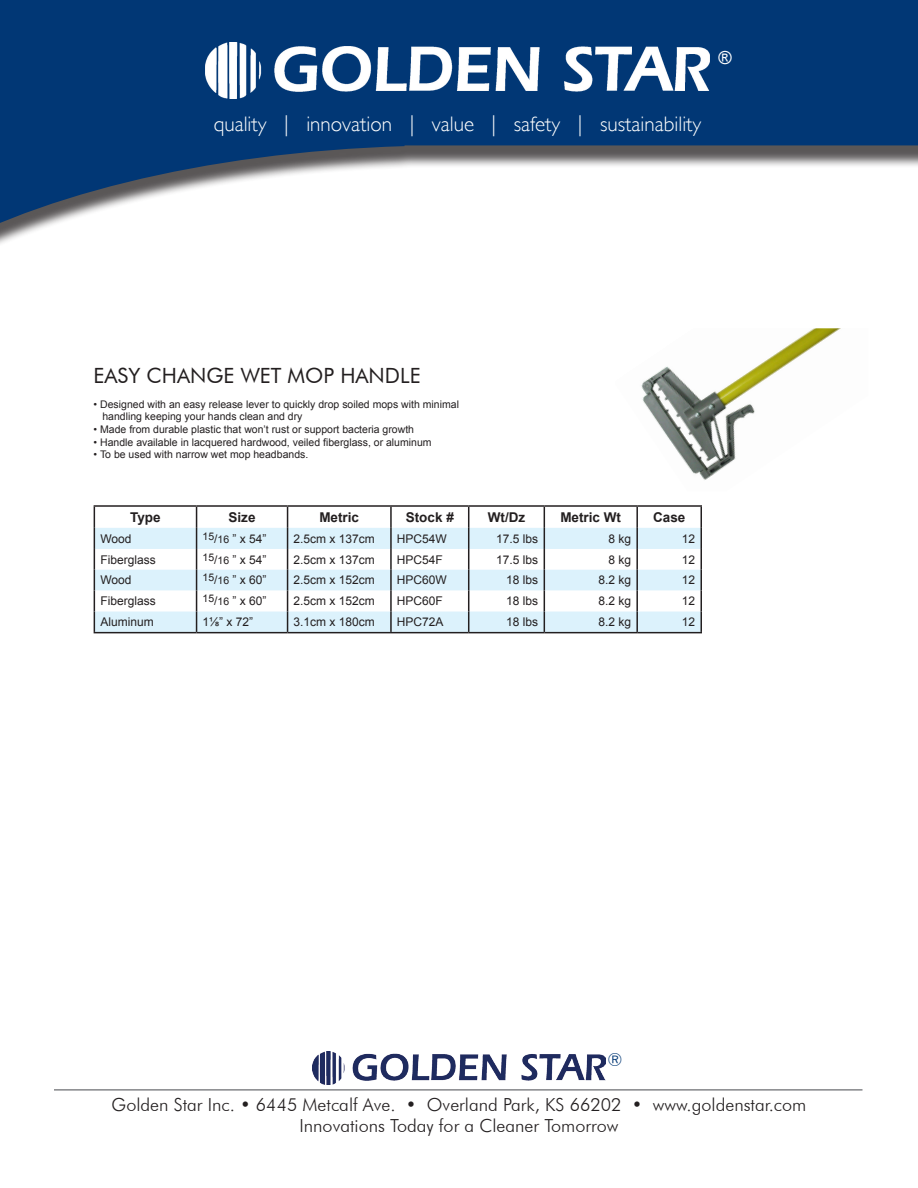
<style>
.page{position:relative;width:918px;height:1188px;background:#fff}
.page>*{position:absolute;margin:0;border:0;box-sizing:border-box;transform-origin:0 0}
.t1{font:300 21px "Gill Sans";color:#fff}
.t2{font:21px "Futura BT";color:#231f20}
.t3{font:300 18px/21.6px "Futura BT";color:#231f20;text-align:center}
.t4{font:18px "Arial";color:#fff}
.t5{font:300 18px "Futura BT";color:#013775}
.t6{font:700 13.5px "Arial";color:#231f20}
.t7{font:12px "Arial";color:#231f20}
.t8{font:10.5px/12.6px "Arial";color:#231f20}
.s1{font-size:10.5px}
</style>
<div class="page">
<svg style="left:0;top:0;width:918px;height:244px;fill:#013775"></svg>
<img style="left:184px;top:42px;width:547px;height:56px">
<hr style="left:54px;top:1089px;width:808px;height:2px;background:#848689">
<img style="left:312px;top:1052px;width:294px;height:32px">
<img style="left:641px;top:328px;width:200px;height:152px">
<hr style="left:94px;top:505px;width:103px;height:2px;background:#231f20">
<hr style="left:197px;top:505px;width:91px;height:2px;background:#231f20">
<hr style="left:544px;top:505px;width:93px;height:2px;background:#231f20">
<hr style="left:94px;top:632px;width:103px;height:1px;background:#231f20">
<hr style="left:197px;top:632px;width:91px;height:1px;background:#231f20">
<hr style="left:544px;top:632px;width:93px;height:1px;background:#231f20">
<hr style="left:288px;top:505px;width:103px;height:2px;background:#231f20">
<hr style="left:391px;top:505px;width:78px;height:2px;background:#231f20">
<hr style="left:469px;top:505px;width:75px;height:2px;background:#231f20">
<hr style="left:637px;top:505px;width:65px;height:2px;background:#231f20">
<hr style="left:700px;top:507px;width:2px;height:21px;background:#231f20">
<hr style="left:700px;top:528px;width:2px;height:21px;background:#231f20">
<hr style="left:700px;top:549px;width:2px;height:21px;background:#231f20">
<hr style="left:700px;top:570px;width:2px;height:20px;background:#231f20">
<hr style="left:700px;top:590px;width:2px;height:22px;background:#231f20">
<svg style="left:94px;top:506px;width:607px;height:126px"></svg>
<hr style="left:636px;top:612px;width:2px;height:20px;background:#231f20">
<hr style="left:700px;top:612px;width:2px;height:20px;background:#231f20">
<hr style="left:288px;top:632px;width:103px;height:1px;background:#231f20">
<hr style="left:391px;top:632px;width:78px;height:1px;background:#231f20">
<hr style="left:469px;top:632px;width:75px;height:1px;background:#231f20">
<hr style="left:637px;top:632px;width:65px;height:1px;background:#231f20">
<h2 class="t4" style="left:719px;top:45px;width:15px">®</h2>
<h1 class="t1" style="left:214px;top:112px;width:489px">quality | innovation | value | safety | sustainability</h1>
<h1 class="t2" style="left:94px;top:362px;width:329px">EASY CHANGE WET MOP HANDLE</h1>
<p class="t8" style="left:102px;top:398px;width:358px;text-indent:-9px">• Designed with an easy release lever to quickly drop soiled mops with minimal handling keeping your hands clean and dry</p>
<p class="t8" style="left:94px;top:423px;width:322px">• Made from durable plastic that won’t rust or support bacteria growth</p>
<p class="t8" style="left:94px;top:436px;width:340px">• Handle available in lacquered hardwood, veiled fiberglass, or aluminum</p>
<p class="t8" style="left:94px;top:448px;width:216px">• To be used with narrow wet mop headbands.</p>
<p class="t6" style="left:130px;top:508px;width:32px">Type</p>
<p class="t6" style="left:229px;top:508px;width:29px">Size</p>
<p class="t6" style="left:319px;top:508px;width:41px">Metric</p>
<p class="t6" style="left:406px;top:508px;width:50px">Stock #</p>
<p class="t6" style="left:488px;top:508px;width:39px">Wt/Dz</p>
<p class="t6" style="left:560px;top:508px;width:62px">Metric Wt</p>
<p class="t6" style="left:653px;top:508px;width:34px">Case</p>
<p class="t7" style="left:100px;top:530px;width:33px">Wood</p>
<p class="t7" style="left:203px;top:530px;width:66px"><sup>15</sup>/<span class="s1">16</span> ” x 54”</p>
<p class="t7" style="left:294px;top:530px;width:83px">2.5cm x 137cm</p>
<p class="t7" style="left:397px;top:530px;width:52px">HPC54W</p>
<p class="t7" style="left:496px;top:530px;width:44px">17.5 lbs</p>
<p class="t7" style="left:609px;top:530px;width:24px">8 kg</p>
<p class="t7" style="left:682px;top:530px;width:15px">12</p>
<p class="t7" style="left:100px;top:551px;width:57px">Fiberglass</p>
<p class="t7" style="left:203px;top:551px;width:66px"><sup>15</sup>/<span class="s1">16</span> ” x 54”</p>
<p class="t7" style="left:294px;top:551px;width:83px">2.5cm x 137cm</p>
<p class="t7" style="left:397px;top:551px;width:48px">HPC54F</p>
<p class="t7" style="left:496px;top:551px;width:44px">17.5 lbs</p>
<p class="t7" style="left:609px;top:551px;width:24px">8 kg</p>
<p class="t7" style="left:682px;top:551px;width:15px">12</p>
<p class="t7" style="left:100px;top:572px;width:33px">Wood</p>
<p class="t7" style="left:203px;top:572px;width:66px"><sup>15</sup>/<span class="s1">16</span> ” x 60”</p>
<p class="t7" style="left:294px;top:572px;width:83px">2.5cm x 152cm</p>
<p class="t7" style="left:397px;top:572px;width:52px">HPC60W</p>
<p class="t7" style="left:506px;top:572px;width:34px">18 lbs</p>
<p class="t7" style="left:599px;top:572px;width:34px">8.2 kg</p>
<p class="t7" style="left:682px;top:572px;width:15px">12</p>
<p class="t7" style="left:100px;top:593px;width:57px">Fiberglass</p>
<p class="t7" style="left:203px;top:593px;width:66px"><sup>15</sup>/<span class="s1">16</span> ” x 60”</p>
<p class="t7" style="left:294px;top:593px;width:83px">2.5cm x 152cm</p>
<p class="t7" style="left:397px;top:593px;width:48px">HPC60F</p>
<p class="t7" style="left:506px;top:593px;width:34px">18 lbs</p>
<p class="t7" style="left:599px;top:593px;width:34px">8.2 kg</p>
<p class="t7" style="left:682px;top:593px;width:15px">12</p>
<p class="t7" style="left:100px;top:614px;width:55px">Aluminum</p>
<p class="t7" style="left:203px;top:614px;width:52px">1⅛” x 72”</p>
<p class="t7" style="left:294px;top:614px;width:83px">3.1cm x 180cm</p>
<p class="t7" style="left:397px;top:614px;width:48px">HPC72A</p>
<p class="t7" style="left:506px;top:614px;width:34px">18 lbs</p>
<p class="t7" style="left:599px;top:614px;width:34px">8.2 kg</p>
<p class="t7" style="left:682px;top:614px;width:15px">12</p>
<h2 class="t5" style="left:608px;top:1048px;width:16px">®</h2>
<h2 class="t3" style="left:112px;top:1093px;width:696px">Golden Star Inc. • 6445 Metcalf Ave. • Overland Park, KS 66202 • www.goldenstar.com<br>Innovations Today for a Cleaner Tomorrow</h2>
</div>
